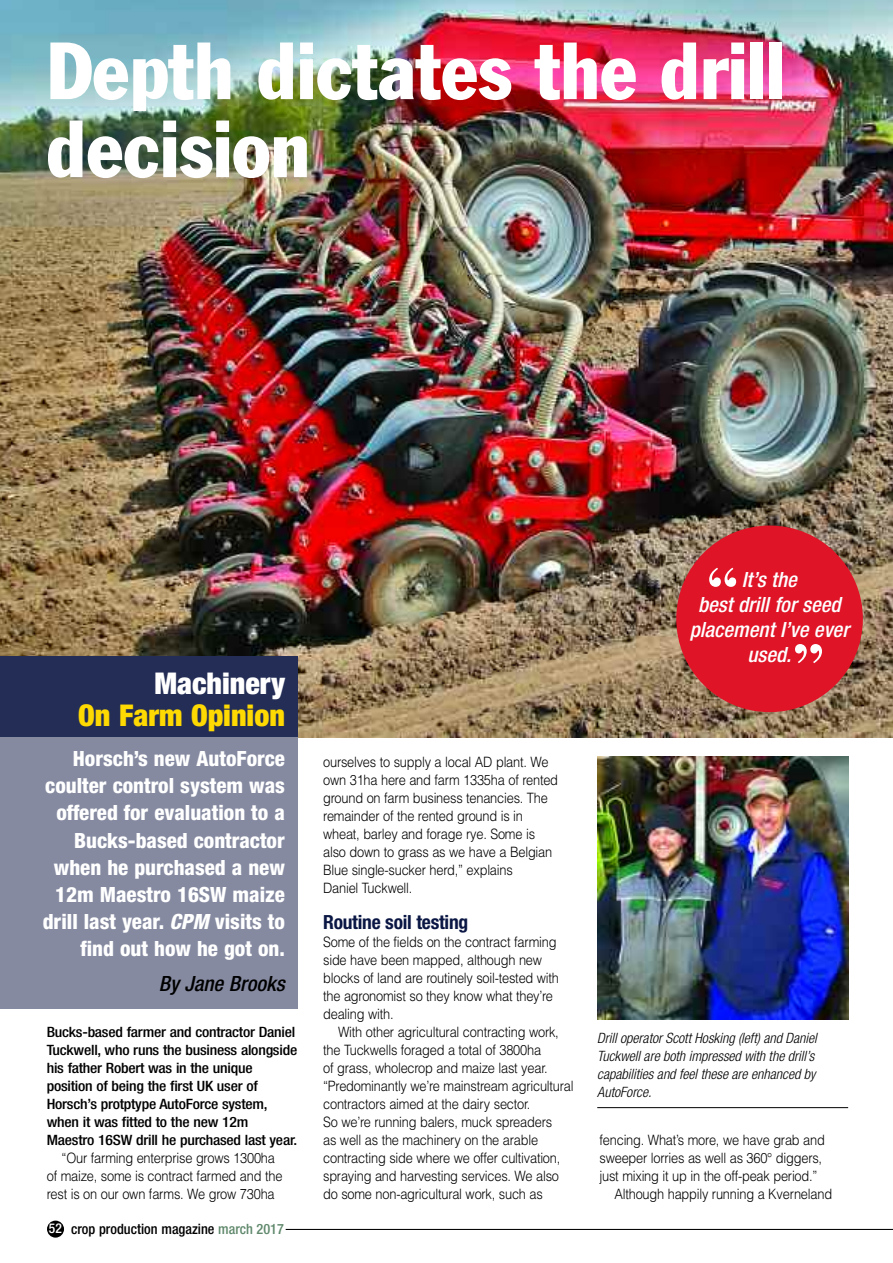
<style>
.page{position:relative;width:893px;height:1263px;background:#fff}
.page>*{position:absolute;margin:0;border:0;box-sizing:border-box;transform-origin:0 0}
.t1{font:condensed 79.5px/78px "Franklin Gothic";color:#fff}
.t2{font:700 58.95px "Bodoni BT";color:#fff}
.t3{font:900 condensed 30px "Helvetica Neue";color:#ffd902}
.t4{font:900 condensed 30px "Helvetica Neue";color:#fff}
.t5{font:800 condensed 21px/27px "Helvetica Neue";color:#fff;text-align:right}
.t6{font:italic 500 condensed 21px/25.2px "Helvetica Neue";color:#fff;text-align:center}
.t7{font:italic 500 condensed 21px "Helvetica Neue";color:#000}
.t8{font:700 condensed 19.5px "Helvetica Neue";letter-spacing:-.015em;color:#0a1643}
.t9{font:300 14.25px/18px "Helvetica";letter-spacing:-.015em;color:#000;scale:.9 1}
.t10{font:500 condensed 14.25px/18px "Helvetica Neue";letter-spacing:-.015em;color:#000;scale:1.1 1}
.t11{font:italic 300 condensed 14.25px/18px "Helvetica Neue";color:#000}
.t12{font:500 condensed 14.25px "Helvetica Neue";letter-spacing:-.015em;color:#000}
.s1{font-style:italic}
.s2{font-size:13.5px;color:#fff}
.s3{color:#60896c}
</style>
<div class="page">
<img style="left:0;top:0;width:893px;height:737px">
<div style="left:0;top:656px;width:298px;height:83px;background:#232d55"></div>
<div style="left:0;top:737px;width:298px;height:272px;background:#858aa1"></div>
<div style="left:676px;top:525px;width:187px;height:187px;background:#df1427;border-radius:50%"></div>
<hr style="left:597px;top:1107px;width:251px;height:1px;background:#000">
<img style="left:597px;top:757px;width:251px;height:262px">
<div style="left:47px;top:1220px;width:17px;height:17px;background:#000;border-radius:50%"></div>
<hr style="left:286px;top:1229px;width:607px;height:1px;background:#000">
<h1 class="t1" style="left:47px;top:38px;width:740px">Depth dictates the drill decision</h1>
<h3 class="t4" style="left:154px;top:673px;width:132px">Machinery</h3>
<h3 class="t3" style="left:78px;top:704px;width:208px">On Farm Opinion</h3>
<h3 class="t5" style="left:43px;top:747px;width:244px">Horsch’s new AutoForce coulter control system was offered for evaluation to a<br>Bucks-based contractor when he purchased a new<br>12m Maestro 16SW maize drill last year. <span class="s1">CPM</span> visits to find out how he got on.</h3>
<h3 class="t7" style="left:159px;top:976px;width:128px">By Jane Brooks</h3>
<p class="t10" style="left:47px;top:1024px;width:229px">Bucks-based farmer and contractor Daniel Tuckwell, who runs the business alongside his father Robert was in the unique position of being the first UK user of Horsch’s protptype AutoForce system, when it was fitted to the new 12m Maestro 16SW drill he purchased last year.</p>
<p class="t9" style="left:47px;top:1149px;width:263px;text-align:center">“Our farming enterprise grows 1300ha<br>of maize, some is contract farmed and the rest is on our own farms. We grow 730ha</p>
<p class="t12" style="left:49px;top:1224px;width:237px"><span class="s2">52</span> crop production magazine <span class="s3">march 2017</span></p>
<h2 class="t2" style="left:706px;top:568px;width:35px">“</h2>
<h3 class="t6" style="left:690px;top:568px;width:161px">It’s the<br>best drill for seed placement I’ve ever used.</h3>
<h2 class="t2" style="left:791px;top:645px;width:35px">”</h2>
<p class="t9" style="left:323px;top:753px;width:263px">ourselves to supply a local AD plant. We own 31ha here and farm 1335ha of rented ground on farm business tenancies. The remainder of the rented ground is in wheat, barley and forage rye. Some is also down to grass as we have a Belgian Blue single-sucker herd,” explains<br>Daniel Tuckwell.</p>
<h3 class="t8" style="left:323px;top:915px;width:147px">Routine soil testing</h3>
<p class="t9" style="left:323px;top:933px;width:264px">Some of the fields on the contract farming side have been mapped, although new blocks of land are routinely soil-tested with the agronomist so they know what they’re dealing with.</p>
<p class="t9" style="left:323px;top:1023px;width:280px;text-indent:15px">With other agricultural contracting work, the Tuckwells foraged a total of 3800ha<br>of grass, wholecrop and maize last year. “Predominantly we’re mainstream agricultural contractors aimed at the dairy sector.<br>So we’re running balers, muck spreaders<br>as well as the machinery on the arable contracting side where we offer cultivation, spraying and harvesting services. We also do some non-agricultural work, such as</p>
<p class="t11" style="left:597px;top:1030px;width:221px">Drill operator Scott Hosking (left) and Daniel Tuckwell are both impressed with the drill’s capabilities and feel these are enhanced by AutoForce.</p>
<p class="t9" style="left:600px;top:1131px;width:252px">fencing. What’s more, we have grab and</p>
<p class="t9" style="left:600px;top:1149px;width:249px">sweeper lorries as well as 360° diggers,</p>
<p class="t9" style="left:600px;top:1167px;width:244px">just mixing it up in the off-peak period.”</p>
<p class="t9" style="left:614px;top:1185px;width:243px">Although happily running a Kverneland</p>
</div>
